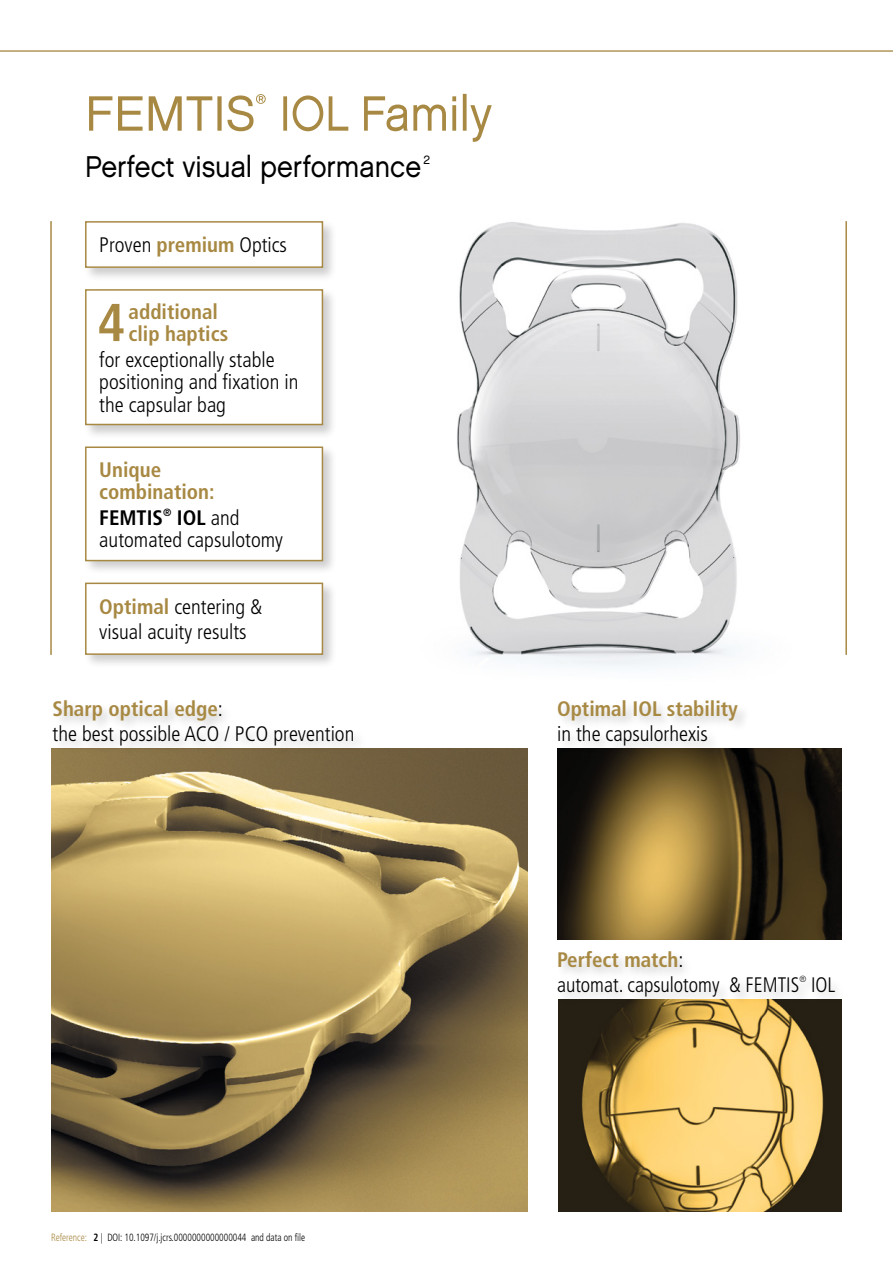
<style>
.page{position:relative;width:893px;height:1263px;background:#fff}
.page>*{position:absolute;margin:0;border:0;box-sizing:border-box;transform-origin:0 0}
.t1{font:700 condensed 53.25px "Frutiger LT";color:#a88943}
.t2{font:30px "Chalet London Nineteen Sixty";color:#000;scale:.9 1}
.t3{font:300 condensed 21px/22.5px "Frutiger LT";color:#000}
.t4{font:700 condensed 21px/22.5px "Frutiger LT";color:#a88943}
.t5{font:300 condensed 21px "Frutiger LT";color:#000;scale:.96 1}
.t6{font:12px "Chalet London Nineteen Sixty";color:#000}
.t7{font:300 condensed 10.5px "Frutiger LT";color:#000;scale:.9 1}
.t8{font:300 condensed 9px "Frutiger LT";color:#000;scale:.96 1}
.s1{font-weight:700;color:#a88943}
.s2{font-weight:700}
.s3{color:#a88943}
</style>
<div class="page">
<img style="left:457px;top:222px;width:283px;height:447px">
<hr style="left:50px;top:221px;width:2px;height:434px;background:#a88943">
<div style="left:83px;top:219px;width:254px;height:63px;background:#000;opacity:.2"></div>
<div style="left:86px;top:222px;width:236px;height:45px;background:#fff"></div>
<div style="left:85px;top:221px;width:238px;height:47px;border:2px solid #a88943"></div>
<div style="left:83px;top:287px;width:254px;height:152px;background:#000;opacity:.2"></div>
<div style="left:86px;top:290px;width:236px;height:134px;background:#fff"></div>
<div style="left:85px;top:289px;width:238px;height:136px;border:2px solid #a88943"></div>
<div style="left:83px;top:444px;width:254px;height:131px;background:#000;opacity:.2"></div>
<div style="left:86px;top:447px;width:236px;height:114px;background:#fff"></div>
<div style="left:85px;top:446px;width:238px;height:115px;border:2px solid #a88943"></div>
<div style="left:83px;top:580px;width:254px;height:89px;background:#000;opacity:.2"></div>
<div style="left:86px;top:583px;width:236px;height:71px;background:#fff"></div>
<div style="left:85px;top:583px;width:238px;height:72px;border:2px solid #a88943"></div>
<img style="left:51px;top:749px;width:476px;height:463px">
<div style="left:52px;top:698px;width:315px;height:61px;background:#000;opacity:.2"></div>
<img style="left:557px;top:748px;width:285px;height:192px">
<div style="left:556px;top:698px;width:196px;height:61px;background:#000;opacity:.2"></div>
<img style="left:558px;top:1010px;width:284px;height:202px">
<div style="left:557px;top:949px;width:291px;height:61px;background:#000;opacity:.2"></div>
<hr style="left:845px;top:221px;width:2px;height:434px;background:#a88943">
<svg style="left:89px;top:94px;width:403px;height:48px"></svg>
<hr style="left:0;top:50px;width:893px;height:2px;background:#a88943">
<h2 class="t2" style="left:85px;top:149px;width:375px">Perfect visual performance</h2>
<p class="t6" style="left:423px;top:152px;width:8px">2</p>
<p class="t3" style="left:99px;top:234px;width:189px">Proven <span class="s1">premium</span> Optics</p>
<h1 class="t1" style="left:98px;top:291px;width:29px">4</h1>
<p class="t4" style="left:129px;top:300px;width:101px">additional clip haptics</p>
<p class="t3" style="left:99px;top:348px;width:201px">for exceptionally stable positioning and fixation in the capsular bag</p>
<p class="t4" style="left:99px;top:458px;width:117px">Unique combination:</p>
<p class="t3" style="left:99px;top:506px;width:185px"><span class="s2">FEMTIS</span><sup>®</sup> <span class="s2">IOL</span> and automated capsulotomy</p>
<p class="t3" style="left:99px;top:594px;width:164px;line-height:25.5px"><span class="s1">Optimal</span> centering &amp; visual acuity results</p>
<p class="t3" style="left:53px;top:696px;width:303px;line-height:25.5px"><span class="s1">Sharp optical edge</span>:<br>the best possible ACO / PCO prevention</p>
<p class="t4" style="left:557px;top:697px;width:182px">Optimal IOL stability</p>
<p class="t3" style="left:557px;top:723px;width:152px">in the capsulorhexis</p>
<p class="t7" style="left:51px;top:1232px;width:284px"><span class="s3">Reference:</span> <span class="s2">2</span> | DOI: 10.1097/j.jcrs.0000000000000044 and data on file</p>
<p class="t3" style="left:557px;top:947px;width:244px;line-height:25.5px"><span class="s1">Perfect match</span>:<br>automat. capsulotomy &amp; FEMTIS</p>
<p class="t8" style="left:799px;top:973px;width:9px">®</p>
<p class="t5" style="left:811px;top:973px;width:27px">IOL</p>
</div>
